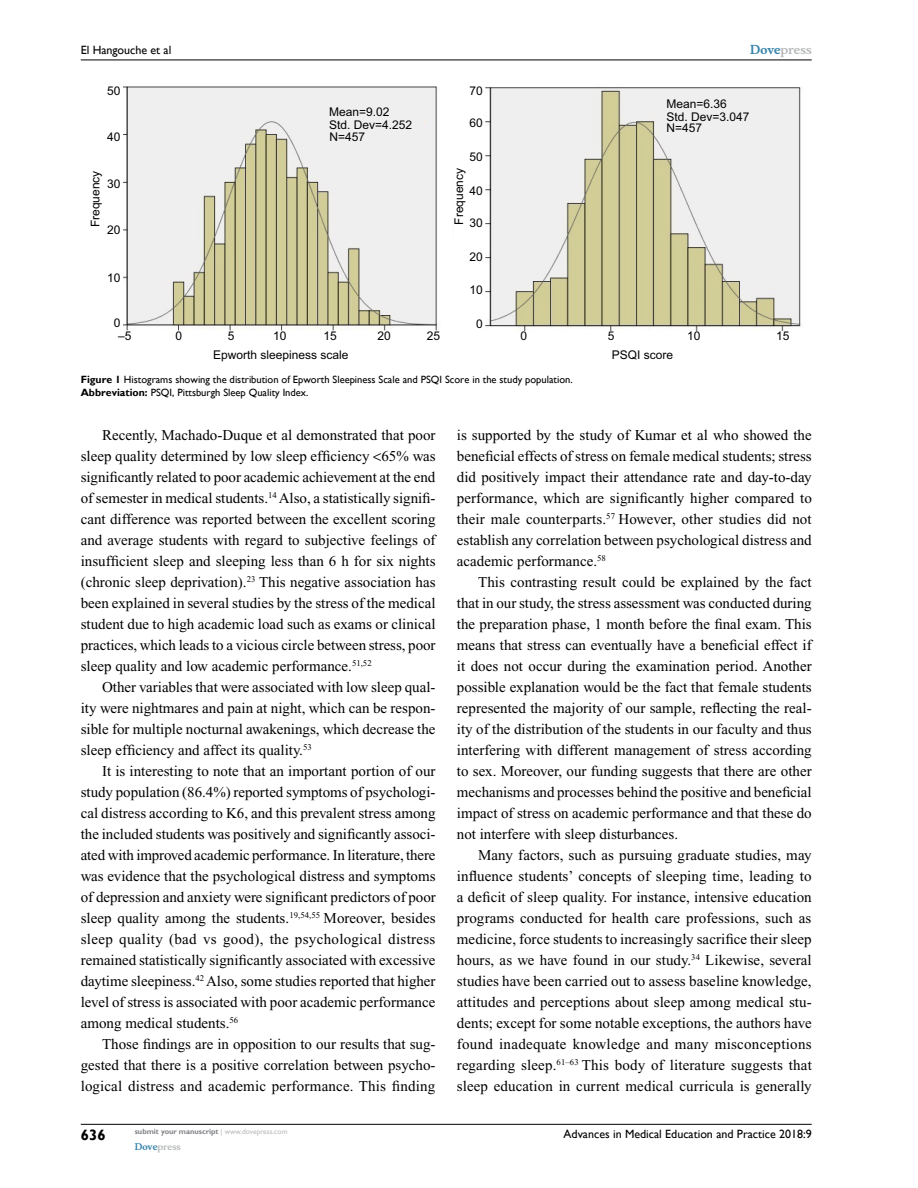
<style>
.page{position:relative;width:918px;height:1188px;background:#fff}
.page>*{position:absolute;margin:0;border:0;box-sizing:border-box;transform-origin:0 0}
.t1{font:15px/21px "Times New Roman";color:#000;text-align:justify}
.t2{font:700 15px "Gill Sans";color:#000}
.t3{font:12px/13.4px "Arial";color:#000}
.t4{font:12px "Gill Sans";color:#000}
.t5{font:700 12px "Musee";color:#b8babc}
.t6{font:10.5px/13.5px "Gill Sans";color:#000}
.t7{font:700 9px "Musee";color:#b8babc}
.t8{font:700 7.5px "Gill Sans";color:#808285}
.s1{color:#3785ad}
.s2{font-weight:700}
.s3{font-weight:400;color:#b8babc}
</style>
<div class="page">
<hr style="left:81px;top:1124px;width:731px;height:1px;background:#000">
<hr style="left:81px;top:60px;width:731px;height:1px;background:#000">
<img style="left:123px;top:86px;width:678px;height:244px">
<p class="t4" style="left:81px;top:43px;width:92px">El Hangouche et al</p>
<p class="t3" style="left:107px;top:84px;width:15px">50</p>
<p class="t3" style="left:470px;top:84px;width:15px">70</p>
<p class="t3" style="left:470px;top:116px;width:15px">60</p>
<p class="t3" style="left:470px;top:150px;width:15px">50</p>
<p class="t3" style="left:470px;top:184px;width:15px">40</p>
<p class="t3" style="left:470px;top:216px;width:15px">30</p>
<p class="t3" style="left:470px;top:250px;width:15px">20</p>
<p class="t3" style="left:470px;top:283px;width:15px">10</p>
<p class="t3" style="left:476px;top:317px;width:8px">0</p>
<p class="t3" style="left:329px;top:105px;width:62px">Mean=9.02</p>
<p class="t3" style="left:329px;top:118px;width:85px">Std. Dev=4.252</p>
<p class="t3" style="left:107px;top:130px;width:15px">40</p>
<p class="t3" style="left:107px;top:177px;width:15px">30</p>
<p class="t3" style="left:107px;top:223px;width:15px">20</p>
<p class="t3" style="left:107px;top:271px;width:15px">10</p>
<p class="t3" style="left:118px;top:316px;width:15px;text-indent:-4px">0 –5</p>
<p class="t3" style="left:329px;top:130px;width:37px">N=457</p>
<p class="t3" style="left:88px;top:227px;width:58px;rotate:-90deg">Frequency</p>
<p class="t3" style="left:452px;top:225px;width:58px;rotate:-90deg">Frequency</p>
<p class="t3" style="left:175px;top:329px;width:8px">0</p>
<p class="t3" style="left:228px;top:329px;width:8px">5</p>
<p class="t3" style="left:273px;top:329px;width:15px">10</p>
<p class="t3" style="left:213px;top:326px;width:137px;line-height:19.2px;text-indent:110px">15<br>Epworth sleepiness scale</p>
<p class="t3" style="left:378px;top:329px;width:15px">20</p>
<p class="t3" style="left:427px;top:329px;width:15px">25</p>
<p class="t3" style="left:666px;top:97px;width:62px">Mean=6.36</p>
<p class="t5" style="left:750px;top:43px;width:63px"><span class="s1">Dove</span>press</p>
<p class="t3" style="left:666px;top:110px;width:85px">Std. Dev=3.047</p>
<p class="t3" style="left:666px;top:121px;width:37px">N=457</p>
<p class="t3" style="left:521px;top:329px;width:8px">0</p>
<p class="t3" style="left:608px;top:329px;width:8px">5</p>
<p class="t3" style="left:687px;top:329px;width:15px">10</p>
<p class="t3" style="left:776px;top:329px;width:15px">15</p>
<p class="t3" style="left:612px;top:348px;width:63px">PSQI score</p>
<p class="t6" style="left:81px;top:372px;width:493px"><span class="s2">Figure 1</span> Histograms showing the distribution of Epworth Sleepiness Scale and PSQI Score in the study population.<br><span class="s2">Abbreviation:</span> PSQI, Pittsburgh Sleep Quality Index.</p>
<p class="t1" style="left:81px;top:424px;width:356px;text-indent:21px">Recently, Machado-Duque et al demonstrated that poor sleep quality determined by low sleep efficiency 65% was significantly related to poor academic achievement at the end of semester in medical students.<sup>14</sup> Also, a statistically signifi&shy;cant difference was reported between the excellent scoring and average students with regard to subjective feelings of insufficient sleep and sleeping less than 6 h for six nights (chronic sleep deprivation).<sup>23</sup> This negative association has been explained in several studies by the stress of the medical student due to high academic load such as exams or clinical practices, which leads to a vicious circle between stress, poor sleep quality and low academic performance.<sup>51,52</sup></p>
<p class="t1" style="left:81px;top:676px;width:356px;text-indent:21px">Other variables that were associated with low sleep qual&shy;ity were nightmares and pain at night, which can be respon&shy;sible for multiple nocturnal awakenings, which decrease the sleep efficiency and affect its quality.<sup>53</sup></p>
<p class="t1" style="left:81px;top:760px;width:357px;text-indent:21px">It is interesting to note that an important portion of our study population (86.4%) reported symptoms of psychologi&shy;cal distress according to K6, and this prevalent stress among the included students was positively and significantly associ&shy;ated with improved academic performance. In literature, there was evidence that the psychological distress and symptoms of depression and anxiety were significant predictors of poor sleep quality among the students.<sup>19,54,55</sup> Moreover, besides sleep quality (bad vs good), the psychological distress remained statistically significantly associated with excessive daytime sleepiness.<sup>42</sup> Also, some studies reported that higher level of stress is associated with poor academic performance among medical students.<sup>56</sup></p>
<p class="t1" style="left:81px;top:1033px;width:356px;text-indent:21px">Those findings are in opposition to our results that sug&shy;gested that there is a positive correlation between psycho&shy;logical distress and academic performance. This finding</p>
<p class="t1" style="left:457px;top:424px;width:356px">is supported by the study of Kumar et al who showed the beneficial effects of stress on female medical students; stress did positively impact their attendance rate and day-to-day performance, which are significantly higher compared to their male counterparts.<sup>57</sup> However, other studies did not establish any correlation between psychological distress and academic performance.<sup>58</sup></p>
<p class="t1" style="left:457px;top:571px;width:356px;text-indent:21px">This contrasting result could be explained by the fact that in our study, the stress assessment was conducted during the preparation phase, 1 month before the final exam. This means that stress can eventually have a beneficial effect if it does not occur during the examination period. Another possible explanation would be the fact that female students represented the majority of our sample, reflecting the real&shy;ity of the distribution of the students in our faculty and thus interfering with different management of stress according to sex. Moreover, our funding suggests that there are other mechanisms and processes behind the positive and beneficial impact of stress on academic performance and that these do not interfere with sleep disturbances.</p>
<p class="t1" style="left:457px;top:844px;width:356px;text-indent:21px">Many factors, such as pursuing graduate studies, may influence students’ concepts of sleeping time, leading to a deficit of sleep quality. For instance, intensive education programs conducted for health care professions, such as medicine, force students to increasingly sacrifice their sleep hours, as we have found in our study.<sup>34</sup> Likewise, several studies have been carried out to assess baseline knowledge, attitudes and perceptions about sleep among medical stu&shy;dents; except for some notable exceptions, the authors have found inadequate knowledge and many misconceptions regarding sleep.<sup>61–63</sup> This body of literature suggests that sleep education in current medical curricula is generally</p>
<p class="t2" style="left:81px;top:1126px;width:26px">636</p>
<p class="t8" style="left:135px;top:1127px;width:154px">submit your manuscript <span class="s3">| www.dovepress.com</span></p>
<p class="t7" style="left:135px;top:1141px;width:48px"><span class="s1">Dove</span>press</p>
<p class="t4" style="left:564px;top:1127px;width:250px">Advances in Medical Education and Practice 2018:9</p>
</div>
